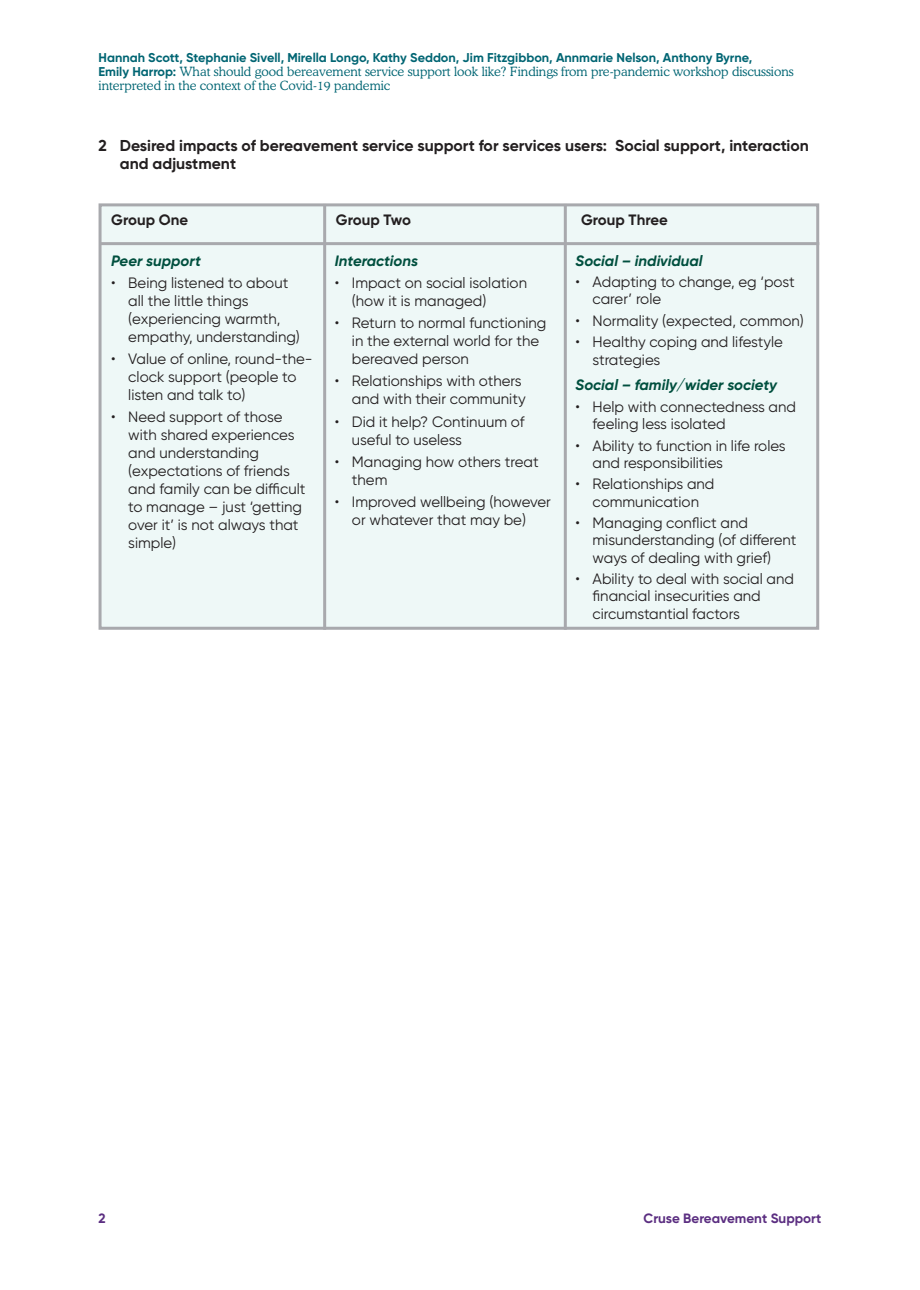
<style>
.page{position:relative;width:920px;height:1290px;background:#fff}
.page>*{position:absolute;margin:0;border:0;box-sizing:border-box;transform-origin:0 0}
.t1{font:700 15.75px/18.9px "Gilroy";color:#231f20}
.t2{font:15px/18px "Gilroy";color:#231f20}
.t3{font:italic 700 15px "Gilroy";color:#004f3e}
.t4{font:700 15px "Gilroy";color:#231f20}
.t5{font:700 13.5px "Gilroy";color:#5b2e81}
.t6{font:300 12.75px/14.2px "Cooper BT";color:#006573}
.t7{font:700 12.75px "Gilroy";color:#006573}
.s1{font-family:"Gilroy";font-weight:700}
</style>
<div class="page">
<div style="left:102px;top:206px;width:714px;height:421px;background:#eef8f7"></div>
<div style="left:99px;top:203px;width:720px;height:427px;border:3px solid #a8a9ad"></div>
<hr style="left:101px;top:242px;width:718px;height:3px;background:#a8a9ad">
<hr style="left:323px;top:204px;width:3px;height:426px;background:#a8a9ad">
<hr style="left:564px;top:204px;width:3px;height:426px;background:#a8a9ad">
<p class="t7" style="left:99px;top:49px;width:655px">Hannah Scott, Stephanie Sivell, Mirella Longo, Kathy Seddon, Jim Fitzgibbon, Annmarie Nelson, Anthony Byrne,</p>
<p class="t6" style="left:99px;top:65px;width:696px"><span class="s1">Emily Harrop:</span> What should good bereavement service support look like? Findings from pre-pandemic workshop discussions interpreted in the context of the Covid-19 pandemic</p>
<p class="t1" style="left:120px;top:136px;width:691px;text-indent:-21px">2 Desired impacts of bereavement service support for services users: Social support, interaction and adjustment</p>
<p class="t4" style="left:111px;top:210px;width:78px">Group One</p>
<p class="t4" style="left:336px;top:210px;width:77px">Group Two</p>
<p class="t4" style="left:581px;top:210px;width:88px">Group Three</p>
<p class="t3" style="left:111px;top:251px;width:91px">Peer support</p>
<p class="t2" style="left:128px;top:273px;width:173px;text-indent:-17px">• Being listened to about all the little things (experiencing warmth, empathy, understanding)</p>
<p class="t2" style="left:128px;top:350px;width:186px;text-indent:-17px">• Value of online, round-the&shy;clock support (people to listen and talk to)</p>
<p class="t2" style="left:128px;top:408px;width:179px;text-indent:-17px">• Need support of those with shared experiences and understanding (expectations of friends and family can be difficult to manage – just ‘getting over it’ is not always that simple)</p>
<p class="t3" style="left:576px;top:251px;width:129px">Social – individual</p>
<p class="t2" style="left:593px;top:273px;width:204px;line-height:17.2px;text-indent:-17px">• Adapting to change, eg ‘post carer’ role</p>
<p class="t2" style="left:576px;top:311px;width:230px">• Normality (expected, common)</p>
<p class="t2" style="left:593px;top:333px;width:192px;line-height:17.2px;text-indent:-17px">• Healthy coping and lifestyle strategies</p>
<p class="t3" style="left:576px;top:376px;width:203px">Social – family/wider society</p>
<p class="t2" style="left:593px;top:398px;width:205px;line-height:17.2px;text-indent:-17px">• Help with connectedness and feeling less isolated</p>
<p class="t2" style="left:593px;top:437px;width:195px;line-height:17.2px;text-indent:-17px">• Ability to function in life roles and responsibilities</p>
<p class="t2" style="left:576px;top:475px;width:140px;line-height:17.2px;text-align:center">• Relationships and communication</p>
<p class="t2" style="left:593px;top:514px;width:206px;line-height:17.2px;text-indent:-17px">• Managing conflict and misunderstanding (of different ways of dealing with grief)</p>
<p class="t2" style="left:593px;top:570px;width:203px;line-height:17.2px;text-indent:-17px">• Ability to deal with social and financial insecurities and circumstantial factors</p>
<p class="t3" style="left:335px;top:251px;width:85px">Interactions</p>
<p class="t2" style="left:352px;top:273px;width:177px;text-indent:-17px">• Impact on social isolation (how it is managed)</p>
<p class="t2" style="left:352px;top:314px;width:196px;text-indent:-17px">• Return to normal functioning in the external world for the bereaved person</p>
<p class="t2" style="left:335px;top:372px;width:192px;text-align:right">• Relationships with others and with their community</p>
<p class="t2" style="left:352px;top:412px;width:174px;text-indent:-17px">• Did it help? Continuum of useful to useless</p>
<p class="t2" style="left:352px;top:452px;width:188px;text-indent:-17px">• Managing how others treat them</p>
<p class="t2" style="left:335px;top:493px;width:218px;text-align:center">• Improved wellbeing (however or whatever that may be)</p>
<p class="t5" style="left:99px;top:1210px;width:9px">2</p>
<p class="t5" style="left:644px;top:1210px;width:179px">Cruse Bereavement Support</p>
</div>
